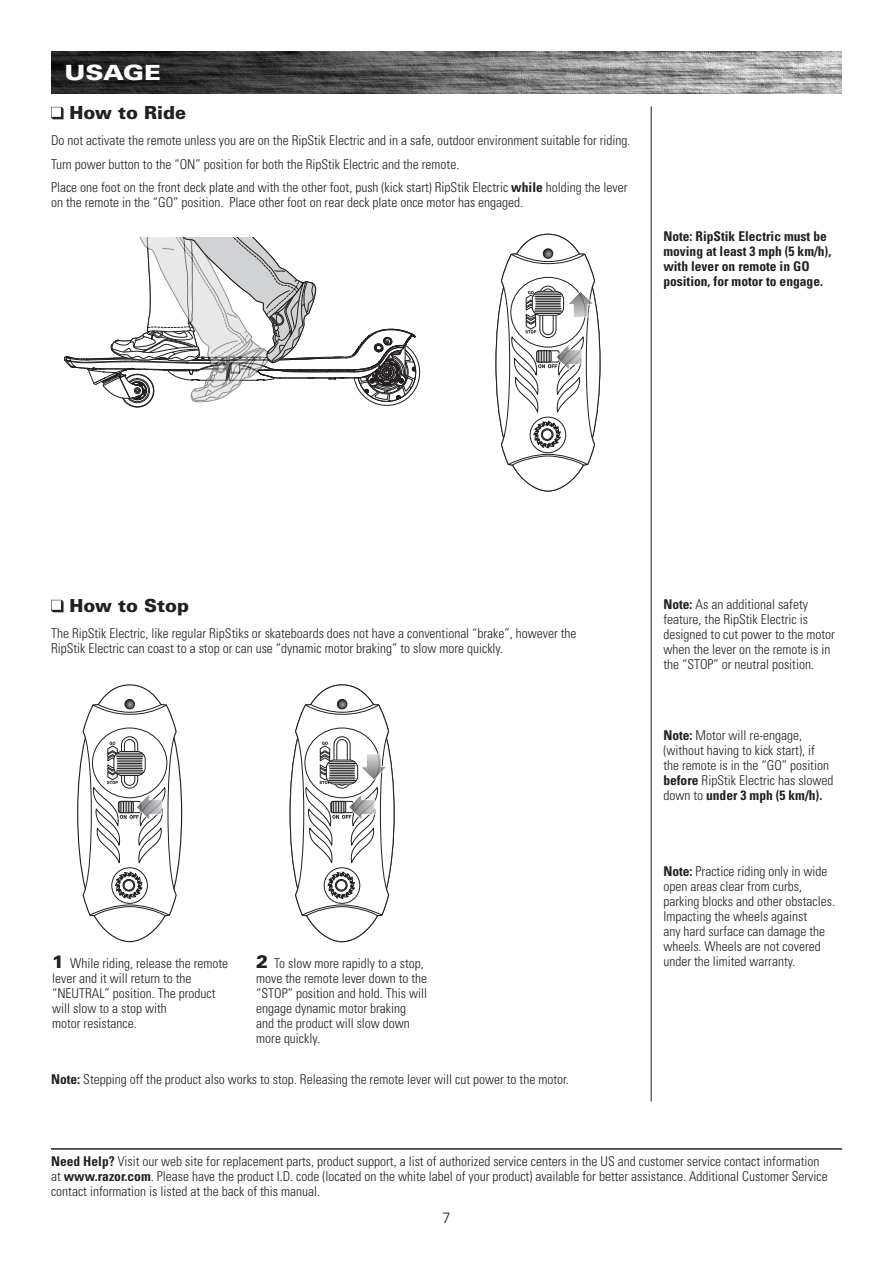
<style>
.page{position:relative;width:893px;height:1263px;background:#fff}
.page>*{position:absolute;margin:0;border:0;box-sizing:border-box;transform-origin:0 0}
.t1{font:900 21px "Univers LT Std";letter-spacing:-.01em;color:#fff;scale:1.2 1}
.t2{font:900 18px "Univers LT Std";color:#231f20}
.t3{font:300 15px "Univers LT Std";color:#231f20}
.Copy_No_Space{font:300 condensed 13.5px/15px "Univers LT Std";color:#231f20}
.Copy_Space_After{font:300 condensed 13.5px/15px "Univers LT Std";color:#231f20}
.t4{font:700 condensed 13.5px/15px "Univers LT Std";color:#231f20}
.s1{font-weight:700}
.s2{font-weight:900;font-stretch:normal;font-size:18px}
</style>
<div class="page">
<img style="left:51px;top:51px;width:791px;height:43px">
<svg style="left:64px;top:238px;width:357px;height:170px"></svg>
<svg style="left:77px;top:684px;width:106px;height:259px"></svg>
<svg style="left:289px;top:684px;width:106px;height:259px"></svg>
<svg style="left:495px;top:233px;width:106px;height:259px"></svg>
<hr style="left:51px;top:1148px;width:791px;height:2px;background:#231f20">
<hr style="left:651px;top:106px;width:1px;height:995px;background:#231f20">
<svg style="left:51px;top:107px;width:13px;height:12px"></svg>
<svg style="left:51px;top:600px;width:13px;height:12px"></svg>
<p class="t1" style="left:65px;top:59px;width:82px">USAGE</p>
<p class="t2" style="left:70px;top:102px;width:118px">How to Ride</p>
<p class="Copy_Space_After" style="left:51px;top:133px;width:581px">Do not activate the remote unless you are on the RipStik Electric and in a safe, outdoor environment suitable for riding.</p>
<p class="Copy_No_Space" style="left:51px;top:156px;width:410px">Turn power button to the “ON” position for both the RipStik Electric and the remote.</p>
<p class="Copy_No_Space" style="left:51px;top:180px;width:578px">Place one foot on the front deck plate and with the other foot, push (kick start) RipStik Electric <span class="s1">while</span> holding the lever on the remote in the “GO” position. Place other foot on rear deck plate once motor has engaged.</p>
<p class="t4" style="left:663px;top:229px;width:169px">Note: RipStik Electric must be moving at least 3 mph (5 km/h), with lever on remote in GO position, for motor to engage.</p>
<p class="t2" style="left:70px;top:594px;width:121px">How to Stop</p>
<p class="Copy_No_Space" style="left:51px;top:626px;width:527px">The RipStik Electric, like regular RipStiks or skateboards does not have a conventional “brake”, however the<br>RipStik Electric can coast to a stop or can use “dynamic motor braking” to slow more quickly.</p>
<p class="Copy_Space_After" style="left:52px;top:956px;width:178px"><span class="s2">1</span> While riding, release the remote lever and it will return to the “NEUTRAL” position. The product will slow to a stop with<br>motor resistance.</p>
<p class="Copy_Space_After" style="left:256px;top:956px;width:172px"><span class="s2">2</span> To slow more rapidly to a stop, move the remote lever down to the “STOP” position and hold. This will engage dynamic motor braking and the product will slow down more quickly.</p>
<p class="Copy_No_Space" style="left:51px;top:1072px;width:519px"><span class="s1">Note:</span> Stepping off the product also works to stop. Releasing the remote lever will cut power to the motor.</p>
<p class="Copy_Space_After" style="left:663px;top:597px;width:173px"><span class="s1">Note:</span> As an additional safety feature, the RipStik Electric is designed to cut power to the motor when the lever on the remote is in the “STOP” or neutral position.</p>
<p class="Copy_Space_After" style="left:663px;top:727px;width:172px"><span class="s1">Note:</span> Motor will re-engage, (without having to kick start), if the remote is in the “GO” position <span class="s1">before</span> RipStik Electric has slowed down to <span class="s1">under 3 mph (5 km/h).</span></p>
<p class="Copy_No_Space" style="left:663px;top:864px;width:173px"><span class="s1">Note:</span> Practice riding only in wide open areas clear from curbs, parking blocks and other obstacles.<br>Impacting the wheels against<br>any hard surface can damage the wheels. Wheels are not covered under the limited warranty.</p>
<p class="Copy_No_Space" style="left:51px;top:1154px;width:778px"><span class="s1">Need Help?</span> Visit our web site for replacement parts, product support, a list of authorized service centers in the US and customer service contact information at <span class="s1">www.razor.com</span>. Please have the product I.D. code (located on the white label of your product) available for better assistance. Additional Customer Service contact information is listed at the back of this manual.</p>
<p class="t3" style="left:442px;top:1208px;width:10px">7</p>
</div>
